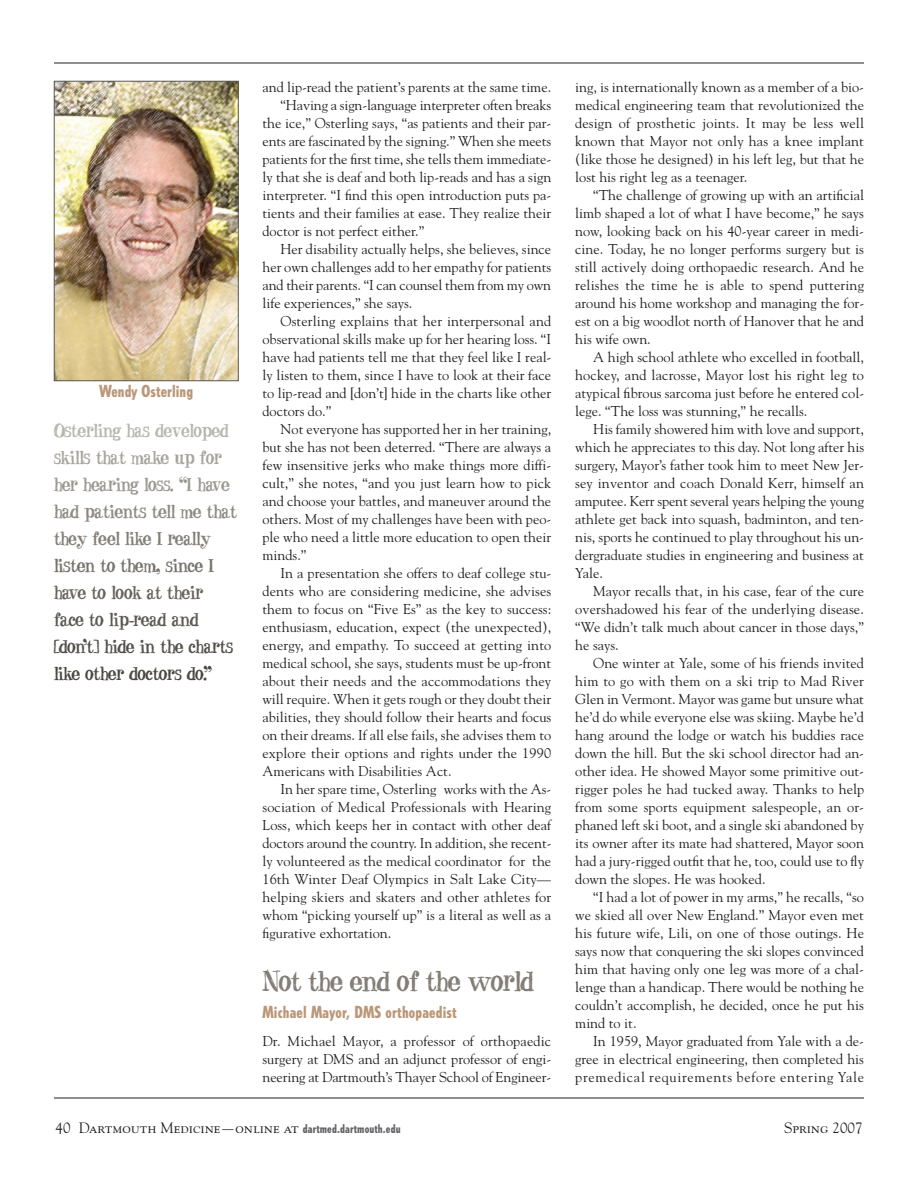
<style>
.page{position:relative;width:918px;height:1188px;background:#fff}
.page>*{position:absolute;margin:0;border:0;box-sizing:border-box;transform-origin:0 0}
.t1{font:27px "Blue Century";color:#827d76}
.t2{font:18px "Blue Century";color:#524f49}
.t3{font:18px "Blue Century";color:#b6b5ae}
.t4{font:18px "Blue Century";color:#9b9790}
.t5{font:18px "Blue Century";color:#8e8982}
.t6{font:18px "Blue Century";color:#494640}
.t7{font:18px "Blue Century";color:#a7a49d}
.t8{font:18px "Blue Century";color:#827d76}
.t9{font:18px "Blue Century";color:#76716a}
.t10{font:18px "Blue Century";color:#67625c}
.t11{font:18px "Blue Century";color:#5c5852}
.t12{font:800 condensed 16.5px "Tempo";letter-spacing:.01em;color:#ba9778}
.t13{font:15px "Goudy SC";color:#231f20}
.t14{font:14.25px/18px "Goudy";color:#231f20;text-align:justify}
.s1{font-family:"Goudy"}
.s2{font-family:"Tempo";font-weight:800;font-stretch:condensed;font-size:12px;color:#636466}
</style>
<div class="page">
<hr style="left:54px;top:1098px;width:810px;height:1px;background:#231f20">
<hr style="left:54px;top:63px;width:810px;height:1px;background:#231f20">
<img style="left:56px;top:83px;width:181px;height:296px">
<div style="left:54px;top:81px;width:185px;height:300px;border:1px solid #5c5852"></div>
<p class="t12" style="left:99px;top:384px;width:95px">Wendy Osterling</p>
<p class="t3" style="left:54px;top:424px;width:176px">Osterling has developed</p>
<p class="t7" style="left:54px;top:451px;width:169px">skills that make up for</p>
<p class="t4" style="left:54px;top:478px;width:177px">her hearing loss. “I have</p>
<p class="t5" style="left:54px;top:505px;width:184px">had patients tell me that</p>
<p class="t8" style="left:54px;top:532px;width:158px">they feel like I really</p>
<p class="t9" style="left:54px;top:559px;width:161px">listen to them, since I</p>
<p class="t10" style="left:54px;top:586px;width:150px">have to look at their</p>
<p class="t11" style="left:54px;top:613px;width:146px">face to lip-read and</p>
<p class="t2" style="left:54px;top:640px;width:181px">[don’t] hide in the charts</p>
<p class="t6" style="left:54px;top:667px;width:159px">like other doctors do.”</p>
<p class="t14" style="left:262px;top:78px;width:290px">and lip-read the patient’s parents at the same time.</p>
<p class="t14" style="left:281px;top:96px;width:272px">“Having a sign-language interpreter often breaks</p>
<p class="t14" style="left:262px;top:114px;width:290px">the ice,” Osterling says, “as patients and their par-</p>
<p class="t14" style="left:262px;top:132px;width:290px">ents are fascinated by the signing.” When she meets</p>
<p class="t14" style="left:262px;top:150px;width:290px">patients for the first time, she tells them immediate-</p>
<p class="t14" style="left:262px;top:168px;width:290px">ly that she is deaf and both lip-reads and has a sign</p>
<p class="t14" style="left:262px;top:186px;width:290px">interpreter. “I find this open introduction puts pa-</p>
<p class="t14" style="left:262px;top:204px;width:290px">tients and their families at ease. They realize their</p>
<p class="t14" style="left:262px;top:222px;width:163px">doctor is not perfect either.”</p>
<p class="t14" style="left:281px;top:240px;width:272px">Her disability actually helps, she believes, since</p>
<p class="t14" style="left:262px;top:258px;width:290px">her own challenges add to her empathy for patients</p>
<p class="t14" style="left:262px;top:276px;width:290px">and their parents. “I can counsel them from my own</p>
<p class="t14" style="left:262px;top:294px;width:151px">life experiences,” she says.</p>
<p class="t14" style="left:281px;top:312px;width:272px">Osterling explains that her interpersonal and</p>
<p class="t14" style="left:262px;top:330px;width:290px">observational skills make up for her hearing loss. “I</p>
<p class="t14" style="left:262px;top:348px;width:290px">have had patients tell me that they feel like I real-</p>
<p class="t14" style="left:262px;top:366px;width:290px">ly listen to them, since I have to look at their face</p>
<p class="t14" style="left:262px;top:384px;width:290px">to lip-read and [don’t] hide in the charts like other</p>
<p class="t14" style="left:262px;top:402px;width:70px">doctors do.”</p>
<p class="t14" style="left:281px;top:420px;width:272px">Not everyone has supported her in her training,</p>
<p class="t14" style="left:262px;top:438px;width:290px">but she has not been deterred. “There are always a</p>
<p class="t14" style="left:262px;top:456px;width:290px">few insensitive jerks who make things more diffi-</p>
<p class="t14" style="left:262px;top:474px;width:290px">cult,” she notes, “and you just learn how to pick</p>
<p class="t14" style="left:262px;top:492px;width:290px">and choose your battles, and maneuver around the</p>
<p class="t14" style="left:262px;top:510px;width:290px">others. Most of my challenges have been with peo-</p>
<p class="t14" style="left:262px;top:528px;width:290px">ple who need a little more education to open their</p>
<p class="t14" style="left:262px;top:546px;width:45px">minds.”</p>
<p class="t14" style="left:281px;top:564px;width:272px">In a presentation she offers to deaf college stu-</p>
<p class="t14" style="left:262px;top:582px;width:290px">dents who are considering medicine, she advises</p>
<p class="t14" style="left:262px;top:600px;width:290px">them to focus on “Five Es” as the key to success:</p>
<p class="t14" style="left:262px;top:618px;width:290px">enthusiasm, education, expect (the unexpected),</p>
<p class="t14" style="left:262px;top:636px;width:290px">energy, and empathy. To succeed at getting into</p>
<p class="t14" style="left:262px;top:654px;width:290px">medical school, she says, students must be up-front</p>
<p class="t14" style="left:262px;top:672px;width:290px">about their needs and the accommodations they</p>
<p class="t14" style="left:262px;top:690px;width:290px">will require. When it gets rough or they doubt their</p>
<p class="t14" style="left:262px;top:708px;width:290px">abilities, they should follow their hearts and focus</p>
<p class="t14" style="left:262px;top:726px;width:290px">on their dreams. If all else fails, she advises them to</p>
<p class="t14" style="left:262px;top:744px;width:290px">explore their options and rights under the 1990</p>
<p class="t14" style="left:262px;top:762px;width:191px">Americans with Disabilities Act.</p>
<p class="t14" style="left:281px;top:780px;width:272px">In her spare time, Osterling works with the As-</p>
<p class="t14" style="left:262px;top:798px;width:290px">sociation of Medical Professionals with Hearing</p>
<p class="t14" style="left:262px;top:816px;width:290px">Loss, which keeps her in contact with other deaf</p>
<p class="t14" style="left:262px;top:834px;width:290px">doctors around the country. In addition, she recent-</p>
<p class="t14" style="left:262px;top:852px;width:290px">ly volunteered as the medical coordinator for the</p>
<p class="t14" style="left:262px;top:870px;width:290px">16th Winter Deaf Olympics in Salt Lake City—</p>
<p class="t14" style="left:262px;top:888px;width:290px">helping skiers and skaters and other athletes for</p>
<p class="t14" style="left:262px;top:906px;width:290px">whom “picking yourself up” is a literal as well as a</p>
<p class="t14" style="left:262px;top:924px;width:130px">figurative exhortation.</p>
<h1 class="t1" style="left:262px;top:971px;width:273px">Not the end of the world</h1>
<p class="t12" style="left:262px;top:1005px;width:196px">Michael Mayor, DMS orthopaedist</p>
<p class="t14" style="left:262px;top:1032px;width:290px">Dr. Michael Mayor, a professor of orthopaedic surgery at DMS and an adjunct professor of engi&shy;neering at Dartmouth’s Thayer School of Engineer-</p>
<p class="t14" style="left:575px;top:78px;width:290px">ing, is internationally known as a member of a bio&shy;medical engineering team that revolutionized the design of prosthetic joints. It may be less well known that Mayor not only has a knee implant (like those he designed) in his left leg, but that he lost his right leg as a teenager.</p>
<p class="t14" style="left:575px;top:186px;width:290px;text-indent:18px">“The challenge of growing up with an artificial limb shaped a lot of what I have become,” he says now, looking back on his 40-year career in medi&shy;cine. Today, he no longer performs surgery but is still actively doing orthopaedic research. And he relishes the time he is able to spend puttering around his home workshop and managing the for&shy;est on a big woodlot north of Hanover that he and his wife own.</p>
<p class="t14" style="left:575px;top:348px;width:290px;text-indent:18px">A high school athlete who excelled in football, hockey, and lacrosse, Mayor lost his right leg to atypical fibrous sarcoma just before he entered col&shy;lege. “The loss was stunning,” he recalls.</p>
<p class="t14" style="left:575px;top:420px;width:290px;text-indent:18px">His family showered him with love and support, which he appreciates to this day. Not long after his surgery, Mayor’s father took him to meet New Jer&shy;sey inventor and coach Donald Kerr, himself an amputee. Kerr spent several years helping the young athlete get back into squash, badminton, and ten&shy;nis, sports he continued to play throughout his un&shy;dergraduate studies in engineering and business at Yale.</p>
<p class="t14" style="left:575px;top:582px;width:290px;text-indent:18px">Mayor recalls that, in his case, fear of the cure overshadowed his fear of the underlying disease. “We didn’t talk much about cancer in those days,” he says.</p>
<p class="t14" style="left:575px;top:654px;width:291px;text-indent:18px">One winter at Yale, some of his friends invited him to go with them on a ski trip to Mad River Glen in Vermont. Mayor was game but unsure what he’d do while everyone else was skiing. Maybe he’d hang around the lodge or watch his buddies race down the hill. But the ski school director had an&shy;other idea. He showed Mayor some primitive out&shy;rigger poles he had tucked away. Thanks to help from some sports equipment salespeople, an or&shy;phaned left ski boot, and a single ski abandoned by its owner after its mate had shattered, Mayor soon had a jury-rigged outfit that he, too, could use to fly down the slopes. He was hooked.</p>
<p class="t14" style="left:575px;top:888px;width:290px;text-indent:18px">“I had a lot of power in my arms,” he recalls, “so we skied all over New England.” Mayor even met his future wife, Lili, on one of those outings. He says now that conquering the ski slopes convinced him that having only one leg was more of a chal&shy;lenge than a handicap. There would be nothing he couldn’t accomplish, he decided, once he put his mind to it.</p>
<p class="t14" style="left:575px;top:1032px;width:290px;text-indent:18px">In 1959, Mayor graduated from Yale with a de&shy;gree in electrical engineering, then completed his premedical requirements before entering Yale</p>
<p class="t13" style="left:56px;top:1119px;width:347px"><span class="s1">40</span> Dartmouth Medicine—online at <span class="s2">dartmed.dartmouth.edu</span></p>
<p class="t13" style="left:784px;top:1119px;width:80px">Spring <span class="s1">2007</span></p>
</div>
